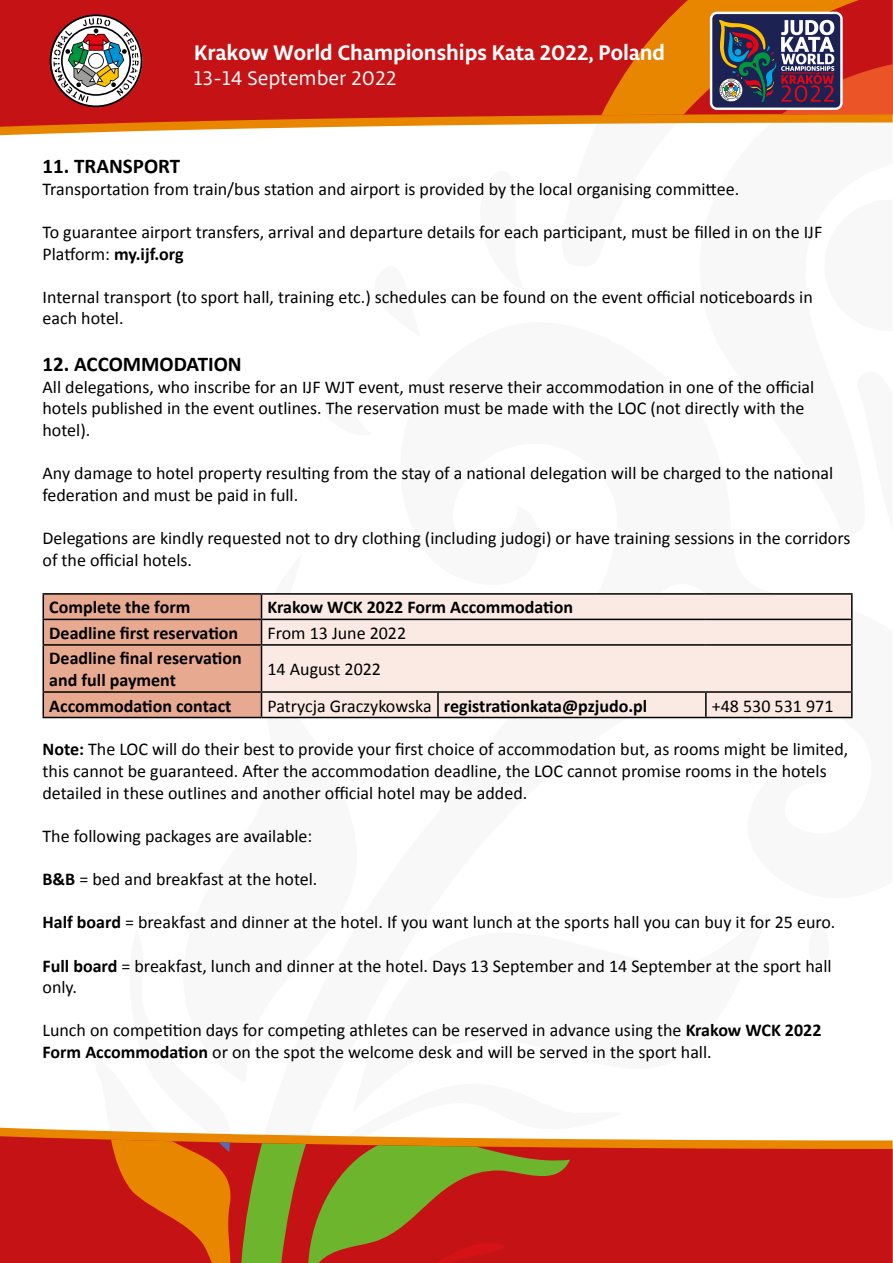
<style>
.page{position:relative;width:893px;height:1263px;background:#fff}
.page>*{position:absolute;margin:0;border:0;box-sizing:border-box;transform-origin:0 0}
.t1{font:700 22.5px "Libertad";color:#fff}
.t2{font:700 21px "Calibri";color:#000}
.t3{font:21px "Libertad";color:#fff}
.t4{font:18px/21.6px "Calibri";color:#000}
.t5{font:700 18px/21.6px "Calibri";color:#000}
.s1{font-weight:700}
.s2{font-weight:400}
</style>
<div class="page">
<svg style="left:0;top:1128px;width:241px;height:8px"></svg>
<svg style="left:0;top:1136px;width:893px;height:126px;background:#c81f19"></svg>
<svg style="left:241px;top:1134px;width:381px;height:128px;background:#a95922"></svg>
<svg style="left:90px;top:1128px;width:144px;height:134px;background:#d75212"></svg>
<svg style="left:0;top:127px;width:330px;height:8px"></svg>
<svg style="left:0;top:0;width:893px;height:127px;background:#c92218"></svg>
<svg style="left:50px;top:14px;width:92px;height:93px"></svg>
<svg style="left:601px;top:0;width:292px;height:115px;background:#aa5334"></svg>
<div style="left:262px;top:595px;width:589px;height:122px;background:#faeae3"></div>
<hr style="left:43px;top:593px;width:218px;height:2px;background:#000">
<hr style="left:261px;top:593px;width:177px;height:2px;background:#000">
<hr style="left:438px;top:593px;width:268px;height:2px;background:#000">
<hr style="left:706px;top:593px;width:147px;height:2px;background:#000">
<hr style="left:851px;top:595px;width:2px;height:24px;background:#000">
<hr style="left:261px;top:619px;width:177px;height:1px;background:#000">
<hr style="left:438px;top:619px;width:268px;height:1px;background:#000">
<hr style="left:706px;top:619px;width:147px;height:1px;background:#000">
<hr style="left:851px;top:620px;width:2px;height:24px;background:#000">
<hr style="left:261px;top:644px;width:177px;height:2px;background:#000">
<hr style="left:438px;top:644px;width:268px;height:2px;background:#000">
<hr style="left:706px;top:644px;width:147px;height:2px;background:#000">
<hr style="left:851px;top:646px;width:2px;height:45px;background:#000">
<hr style="left:261px;top:691px;width:177px;height:2px;background:#000">
<svg style="left:43px;top:594px;width:219px;height:123px;background:#da9f88"></svg>
<hr style="left:438px;top:691px;width:268px;height:2px;background:#000">
<hr style="left:437px;top:693px;width:2px;height:24px;background:#000">
<hr style="left:706px;top:691px;width:147px;height:2px;background:#000">
<hr style="left:705px;top:693px;width:2px;height:24px;background:#000">
<hr style="left:851px;top:693px;width:2px;height:24px;background:#000">
<hr style="left:43px;top:717px;width:218px;height:1px;background:#000">
<hr style="left:261px;top:717px;width:177px;height:1px;background:#000">
<hr style="left:438px;top:717px;width:268px;height:1px;background:#000">
<hr style="left:706px;top:717px;width:147px;height:1px;background:#000">
<p class="t1" style="left:194px;top:38px;width:472px">Krakow World Championships Kata 2022, Poland</p>
<p class="t3" style="left:194px;top:66px;width:204px">13-14 September 2022</p>
<p class="t2" style="left:43px;top:151px;width:139px">11. TRANSPORT</p>
<p class="t4" style="left:43px;top:177px;width:698px">Transportation from train/bus station and airport is provided by the local organising committee.</p>
<p class="t4" style="left:43px;top:220px;width:781px">To guarantee airport transfers, arrival and departure details for each participant, must be filled in on the IJF<br>Platform: <span class="s1">my.ijf.org</span></p>
<p class="t4" style="left:43px;top:285px;width:772px">Internal transport (to sport hall, training etc.) schedules can be found on the event official noticeboards in each hotel.</p>
<p class="t2" style="left:43px;top:349px;width:201px">12. ACCOMMODATION</p>
<p class="t4" style="left:43px;top:375px;width:773px">All delegations, who inscribe for an IJF WJT event, must reserve their accommodation in one of the official hotels published in the event outlines. The reservation must be made with the LOC (not directly with the hotel).</p>
<p class="t4" style="left:43px;top:461px;width:792px">Any damage to hotel property resulting from the stay of a national delegation will be charged to the national federation and must be paid in full.</p>
<p class="t4" style="left:43px;top:526px;width:809px">Delegations are kindly requested not to dry clothing (including judogi) or have training sessions in the corridors of the official hotels.</p>
<p class="t5" style="left:49px;top:596px;width:143px">Complete the form</p>
<p class="t5" style="left:268px;top:596px;width:307px">Krakow WCK 2022 Form Accommodation</p>
<p class="t5" style="left:49px;top:621px;width:190px">Deadline first reservation</p>
<p class="t4" style="left:268px;top:621px;width:140px">From 13 June 2022</p>
<p class="t5" style="left:49px;top:647px;width:194px">Deadline final reservation and full payment</p>
<p class="t4" style="left:268px;top:658px;width:115px">14 August 2022</p>
<p class="t5" style="left:49px;top:694px;width:184px">Accommodation contact</p>
<p class="t5" style="left:268px;top:694px;width:381px"><span class="s2">Patrycja Graczykowska</span> registrationkata@pzjudo.pl</p>
<p class="t4" style="left:712px;top:694px;width:123px">+48 530 531 971</p>
<p class="t4" style="left:43px;top:738px;width:807px"><span class="s1">Note:</span> The LOC will do their best to provide your first choice of accommodation but, as rooms might be limited, this cannot be guaranteed. After the accommodation deadline, the LOC cannot promise rooms in the hotels detailed in these outlines and another official hotel may be added.</p>
<p class="t4" style="left:43px;top:824px;width:271px">The following packages are available:</p>
<p class="t4" style="left:43px;top:867px;width:276px"><span class="s1">B&amp;B</span> = bed and breakfast at the hotel.</p>
<p class="t4" style="left:43px;top:911px;width:794px"><span class="s1">Half board</span> = breakfast and dinner at the hotel. If you want lunch at the sports hall you can buy it for 25 euro.</p>
<p class="t4" style="left:43px;top:954px;width:791px"><span class="s1">Full board</span> = breakfast, lunch and dinner at the hotel. Days 13 September and 14 September at the sport hall only.</p>
<p class="t4" style="left:43px;top:1019px;width:780px">Lunch on competition days for competing athletes can be reserved in advance using the <span class="s1">Krakow WCK 2022<br>Form Accommodation</span> or on the spot the welcome desk and will be served in the sport hall.</p>
</div>
